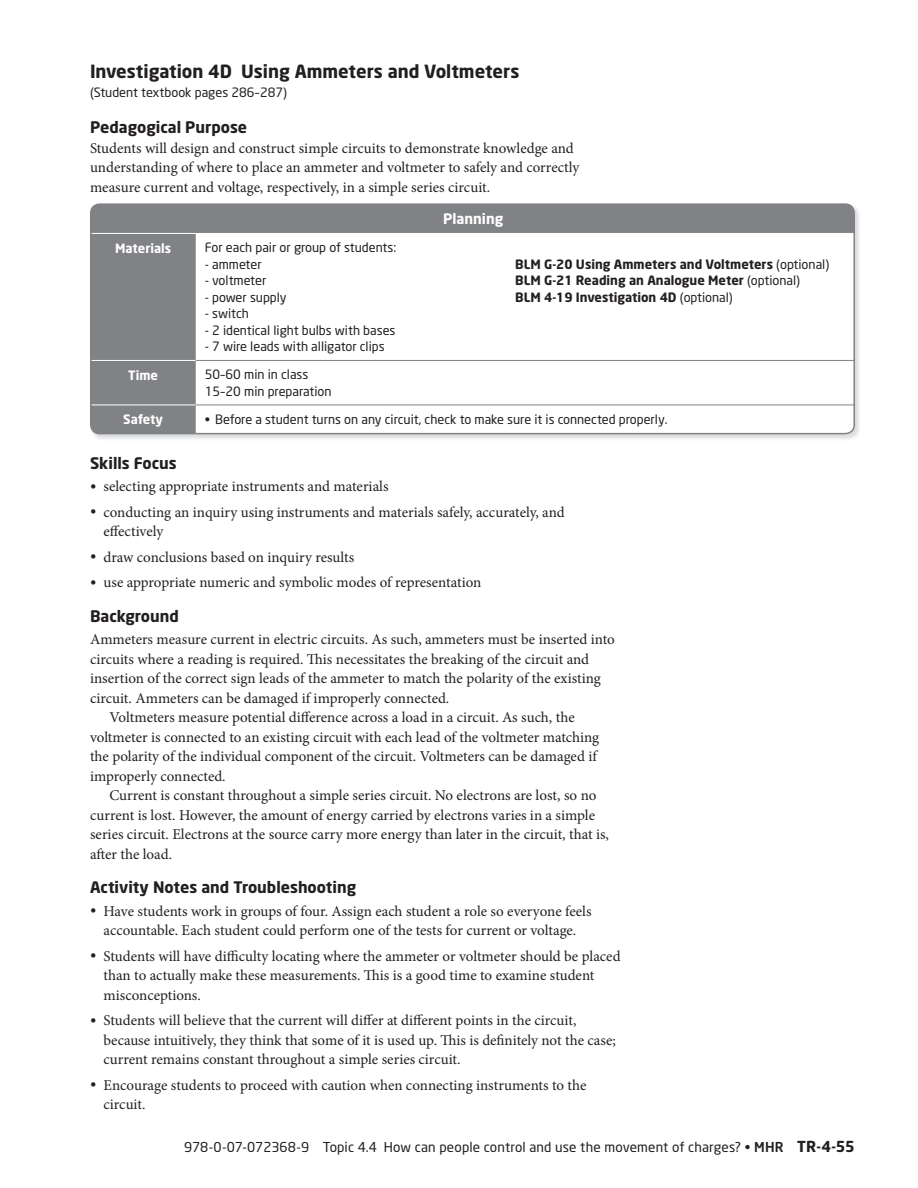
<style>
.page{position:relative;width:918px;height:1188px;background:#fff}
.page>*{position:absolute;margin:0;border:0;box-sizing:border-box;transform-origin:0 0}
.t1{font:700 18px "Neo Sans";color:#231f20}
.t2{font:700 15.75px "Neo Sans";color:#231f20}
.t3{font:15px/19.5px "Minion Pro";color:#231f20}
.t4{font:700 14.25px "Neo Sans";color:#fff}
.t5{font:13.5px "Neo Sans";letter-spacing:.01em;color:#231f20}
.t6{font:12.75px/16.5px "Neo Sans";color:#231f20}
.t7{font:700 12.75px "Neo Sans";color:#231f20}
.t8{font:700 12.75px "Neo Sans";color:#fff}
.s1{font-weight:400}
.s2{font-size:16.5px}
.s3{font-weight:500}
.s4{font-weight:700;font-size:15px}
</style>
<div class="page">
<img style="left:90px;top:207px;width:769px;height:232px">
<svg style="left:91px;top:205px;width:763px;height:228px;fill:#808285"></svg>
<svg style="left:93px;top:233px;width:759px;height:173px"></svg>
<hr style="left:196px;top:360px;width:658px;height:1px;background:#808285">
<hr style="left:196px;top:405px;width:658px;height:1px;background:#808285">
<div style="left:90px;top:203px;width:765px;height:231px;border:2px solid #808285;border-radius:9px"></div>
<p class="t1" style="left:90px;top:64px;width:431px">Investigation 4D Using Ammeters and Voltmeters</p>
<p class="t6" style="left:90px;top:86px;width:199px">(Student textbook pages 286–287)</p>
<p class="t2" style="left:90px;top:121px;width:159px">Pedagogical Purpose</p>
<p class="t3" style="left:90px;top:139px;width:491px">Students will design and construct simple circuits to demonstrate knowledge and understanding of where to place an ammeter and voltmeter to safely and correctly measure current and voltage, respectively, in a simple series circuit.</p>
<p class="t4" style="left:443px;top:213px;width:62px">Planning</p>
<p class="t8" style="left:115px;top:243px;width:58px">Materials</p>
<p class="t6" style="left:205px;top:241px;width:193px">For each pair or group of students:</p>
<p class="t6" style="left:205px;top:257px;width:59px">- ammeter</p>
<p class="t7" style="left:515px;top:259px;width:316px">BLM G-20 Using Ammeters and Voltmeters <span class="s1">(optional)</span></p>
<p class="t6" style="left:205px;top:274px;width:63px">- voltmeter</p>
<p class="t7" style="left:515px;top:276px;width:286px">BLM G-21 Reading an Analogue Meter <span class="s1">(optional)</span></p>
<p class="t6" style="left:205px;top:290px;width:84px">- power supply</p>
<p class="t7" style="left:515px;top:292px;width:219px">BLM 4-19 Investigation 4D <span class="s1">(optional)</span></p>
<p class="t6" style="left:205px;top:307px;width:46px">- switch</p>
<p class="t6" style="left:205px;top:323px;width:192px">- 2 identical light bulbs with bases</p>
<p class="t6" style="left:205px;top:340px;width:182px">- 7 wire leads with alligator clips</p>
<p class="t8" style="left:128px;top:370px;width:31px">Time</p>
<p class="t6" style="left:205px;top:368px;width:128px">50–60 min in class<br>15–20 min preparation</p>
<p class="t8" style="left:123px;top:415px;width:41px">Safety</p>
<p class="t6" style="left:205px;top:412px;width:464px">• Before a student turns on any circuit, check to make sure it is connected properly.</p>
<p class="t2" style="left:90px;top:457px;width:88px">Skills Focus</p>
<p class="t3" style="left:90px;top:478px;width:300px"><span class="s2">•</span> selecting appropriate instruments and materials</p>
<p class="t3" style="left:104px;top:504px;width:463px;text-indent:-14px"><span class="s2">•</span> conducting an inquiry using instruments and materials safely, accurately, and effectively</p>
<p class="t3" style="left:90px;top:549px;width:266px"><span class="s2">•</span> draw conclusions based on inquiry results</p>
<p class="t3" style="left:90px;top:574px;width:393px"><span class="s2">•</span> use appropriate numeric and symbolic modes of representation</p>
<p class="t2" style="left:90px;top:610px;width:90px">Background</p>
<p class="t3" style="left:90px;top:631px;width:526px">Ammeters measure current in electric circuits. As such, ammeters must be inserted into</p>
<p class="t3" style="left:90px;top:651px;width:501px">circuits where a reading is required. This necessitates the breaking of the circuit and</p>
<p class="t3" style="left:90px;top:670px;width:512px">insertion of the correct sign leads of the ammeter to match the polarity of the existing</p>
<p class="t3" style="left:90px;top:690px;width:361px">circuit. Ammeters can be damaged if improperly connected.</p>
<p class="t3" style="left:110px;top:709px;width:467px">Voltmeters measure potential difference across a load in a circuit. As such, the</p>
<p class="t3" style="left:90px;top:729px;width:511px">voltmeter is connected to an existing circuit with each lead of the voltmeter matching</p>
<p class="t3" style="left:90px;top:748px;width:508px">the polarity of the individual component of the circuit. Voltmeters can be damaged if</p>
<p class="t3" style="left:90px;top:768px;width:137px">improperly connected.</p>
<p class="t3" style="left:110px;top:787px;width:489px">Current is constant throughout a simple series circuit. No electrons are lost, so no</p>
<p class="t3" style="left:90px;top:807px;width:507px">current is lost. However, the amount of energy carried by electrons varies in a simple</p>
<p class="t3" style="left:90px;top:826px;width:520px">series circuit. Electrons at the source carry more energy than later in the circuit, that is,</p>
<p class="t3" style="left:90px;top:846px;width:84px">after the load.</p>
<p class="t2" style="left:90px;top:881px;width:268px">Activity Notes and Troubleshooting</p>
<p class="t3" style="left:90px;top:903px;width:503px;text-align:center"><span class="s2">•</span> Have students work in groups of four. Assign each student a role so everyone feels accountable. Each student could perform one of the tests for current or voltage.</p>
<p class="t3" style="left:104px;top:948px;width:519px;text-indent:-14px"><span class="s2">•</span> Students will have difficulty locating where the ammeter or voltmeter should be placed than to actually make these measurements. This is a good time to examine student misconceptions.</p>
<p class="t3" style="left:103px;top:1012px;width:514px;text-indent:-13px"><span class="s2">•</span> Students will believe that the current will differ at different points in the circuit, because intuitively, they think that some of it is used up. This is definitely not the case; current remains constant throughout a simple series circuit.</p>
<p class="t3" style="left:104px;top:1077px;width:485px;text-indent:-14px"><span class="s2">•</span> Encourage students to proceed with caution when connecting instruments to the circuit.</p>
<p class="t5" style="left:184px;top:1142px;width:672px">978-0-07-072368-9 Topic 4.4 How can people control and use the movement of charges? • <span class="s3">MHR</span> <span class="s4">TR-4-55</span></p>
</div>
